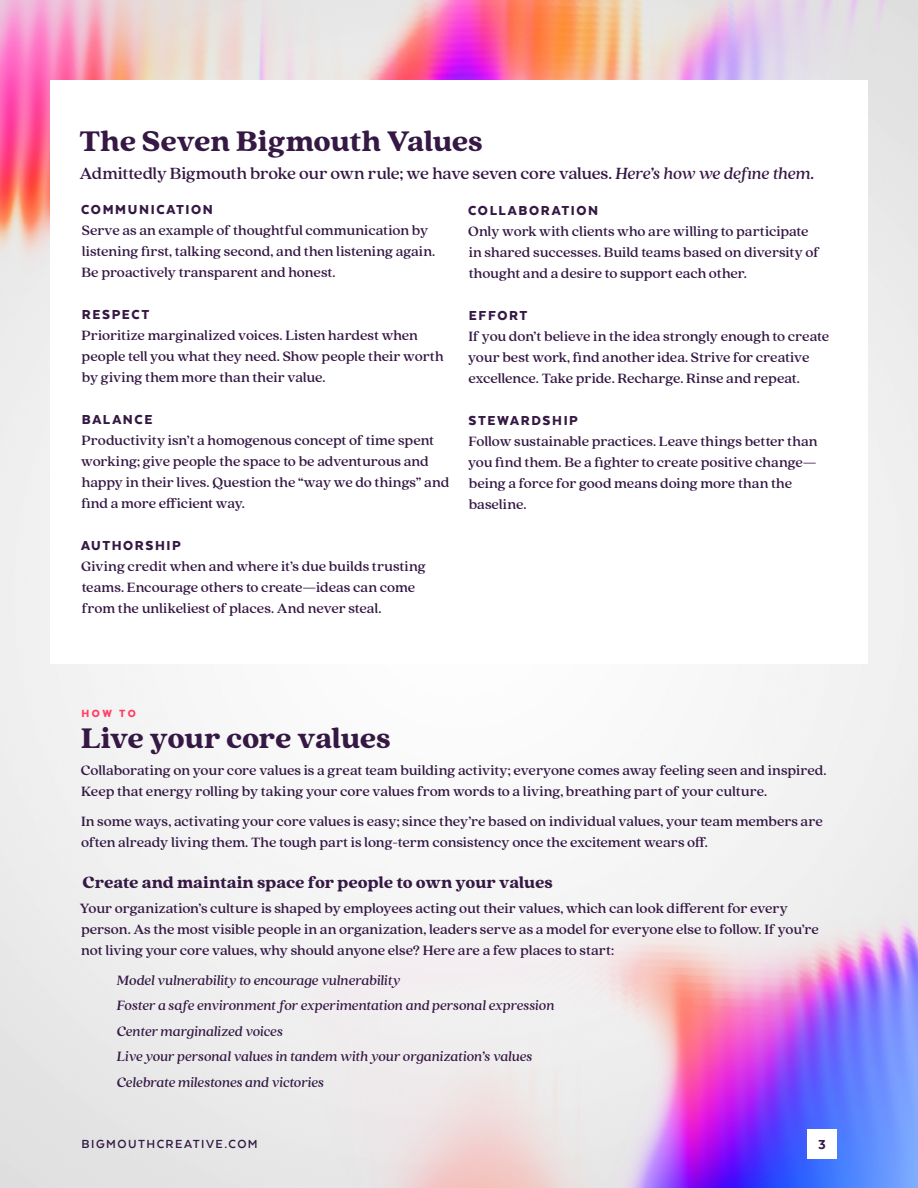
<style>
.page{position:relative;width:918px;height:1188px;background:#fff}
.page>*{position:absolute;margin:0;border:0;box-sizing:border-box;transform-origin:0 0}
.Slide_Header{font:900 31.5px "Quincy CF";letter-spacing:-.015em;color:#351844}
.t1{font:500 18px "Quincy CF";letter-spacing:-.015em;color:#351844}
.Slide_Header-2{font:900 18px "Quincy CF";letter-spacing:-.01em;color:#351844}
.t2{font:500 15px/21px "Quincy CF";letter-spacing:-.005em;color:#351844}
.t3{font:italic 500 15px "Quincy CF";color:#351844}
.t4{font:900 15px "Texta Alt";letter-spacing:.11em;color:#351844}
.t5{font:800 15px "Texta Alt";color:#351844}
.t6{font:700 13.5px "Texta Alt";letter-spacing:.11em;color:#351844}
.t7{font:900 12px "Texta Alt";color:#ff3e67}
.s1{font-style:italic}
</style>
<div class="page">
<img style="left:273px;top:874px;width:645px;height:314px">
<img style="left:0;top:0;width:891px;height:543px">
<div style="left:50px;top:80px;width:818px;height:584px;background:#fff"></div>
<div style="left:807px;top:1129px;width:30px;height:30px;background:#fff"></div>
<p class="Slide_Header" style="left:79px;top:122px;width:405px">The Seven Bigmouth Values</p>
<p class="t1" style="left:80px;top:162px;width:736px">Admittedly Bigmouth broke our own rule; we have seven core values. <span class="s1">Here’s how we define them.</span></p>
<p class="t4" style="left:81px;top:202px;width:133px">COMMUNICATION</p>
<p class="t2" style="left:82px;top:220px;width:355px">Serve as an example of thoughtful communication by listening first, talking second, and then listening again.<br>Be proactively transparent and honest.</p>
<p class="t4" style="left:82px;top:307px;width:69px">RESPECT</p>
<p class="t2" style="left:82px;top:325px;width:364px">Prioritize marginalized voices. Listen hardest when people tell you what they need. Show people their worth by giving them more than their value.</p>
<p class="t4" style="left:82px;top:412px;width:72px">BALANCE</p>
<p class="t2" style="left:81px;top:430px;width:370px">Productivity isn’t a homogenous concept of time spent working; give people the space to be adventurous and happy in their lives. Question the “way we do things” and find a more efficient way.</p>
<p class="t4" style="left:81px;top:538px;width:101px">AUTHORSHIP</p>
<p class="t2" style="left:81px;top:556px;width:346px">Giving credit when and where it’s due builds trusting teams. Encourage others to create—ideas can come from the unlikeliest of places. And never steal.</p>
<p class="t4" style="left:468px;top:202px;width:131px">COLLABORATION</p>
<p class="t2" style="left:468px;top:221px;width:353px">Only work with clients who are willing to participate in shared successes. Build teams based on diversity of thought and a desire to support each other.</p>
<p class="t4" style="left:469px;top:307px;width:60px">EFFORT</p>
<p class="t2" style="left:468px;top:326px;width:362px">If you don’t believe in the idea strongly enough to create your best work, find another idea. Strive for creative excellence. Take pride. Recharge. Rinse and repeat.</p>
<p class="t4" style="left:469px;top:412px;width:111px">STEWARDSHIP</p>
<p class="t2" style="left:468px;top:431px;width:351px">Follow sustainable practices. Leave things better than you find them. Be a fighter to create positive change— being a force for good means doing more than the baseline.</p>
<p class="t7" style="left:81px;top:707px;width:56px">HOW TO</p>
<p class="Slide_Header" style="left:81px;top:719px;width:311px">Live your core values</p>
<p class="t2" style="left:81px;top:761px;width:747px">Collaborating on your core values is a great team building activity; everyone comes away feeling seen and inspired.<br>Keep that energy rolling by taking your core values from words to a living, breathing part of your culture.</p>
<p class="t2" style="left:81px;top:812px;width:743px">In some ways, activating your core values is easy; since they’re based on individual values, your team members are often already living them. The tough part is long-term consistency once the excitement wears off.</p>
<p class="Slide_Header-2" style="left:83px;top:871px;width:472px">Create and maintain space for people to own your values</p>
<p class="t2" style="left:80px;top:898px;width:741px">Your organization’s culture is shaped by employees acting out their values, which can look different for every person. As the most visible people in an organization, leaders serve as a model for everyone else to follow. If you’re not living your core values, why should anyone else? Here are a few places to start:</p>
<p class="t3" style="left:117px;top:971px;width:285px">Model vulnerability to encourage vulnerability</p>
<p class="t3" style="left:117px;top:997px;width:439px">Foster a safe environment for experimentation and personal expression</p>
<p class="t3" style="left:117px;top:1022px;width:168px">Center marginalized voices</p>
<p class="t3" style="left:117px;top:1048px;width:417px">Live your personal values in tandem with your organization’s values</p>
<p class="t3" style="left:117px;top:1073px;width:209px">Celebrate milestones and victories</p>
<p class="t6" style="left:82px;top:1137px;width:178px">BIGMOUTHCREATIVE.COM</p>
<p class="t5" style="left:818px;top:1137px;width:9px">3</p>
</div>
